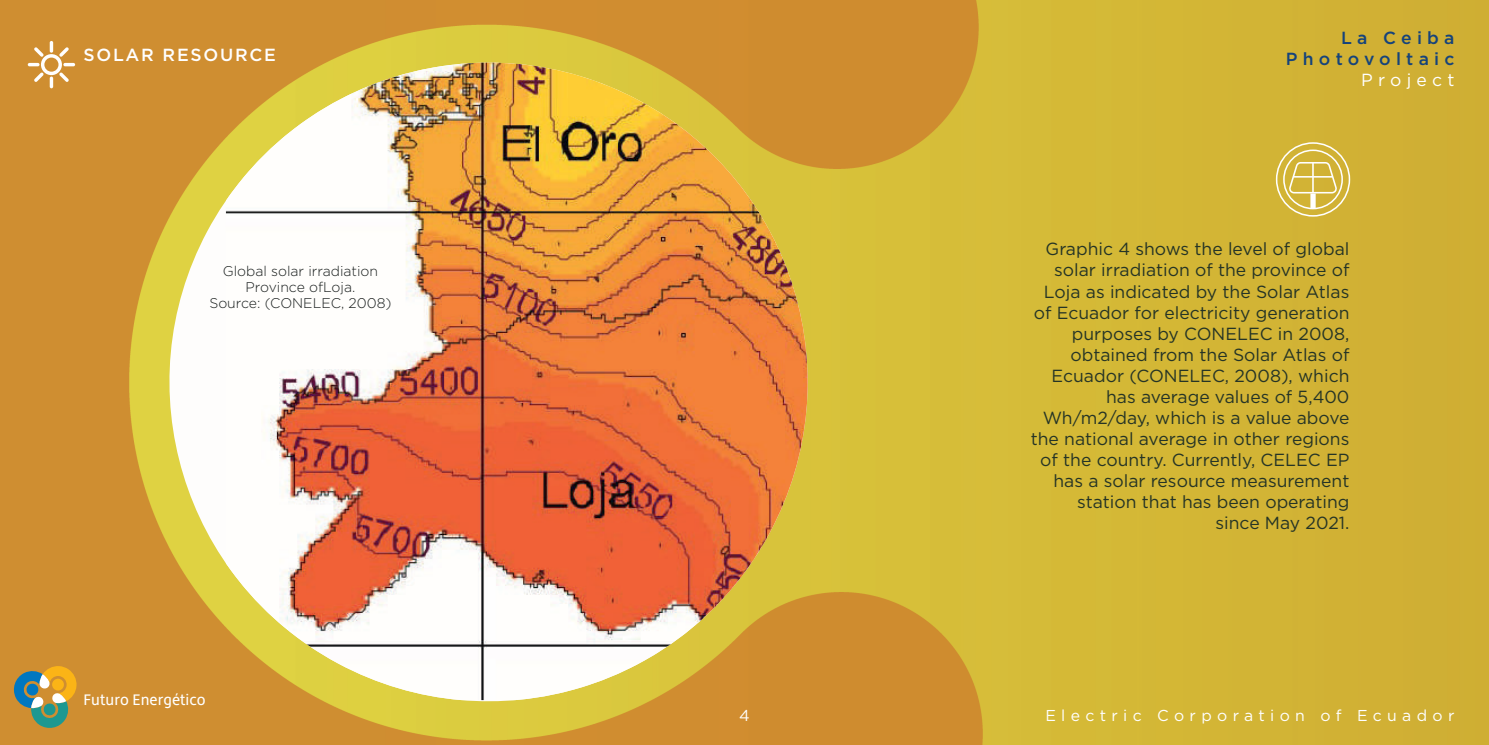
<style>
.page{position:relative;width:1489px;height:745px;background:#fff}
.page>*{position:absolute;margin:0;border:0;box-sizing:border-box;transform-origin:0 0}
.t1{font:17.5px/21px "Gotham";color:#253426;text-align:right}
.t2{font:500 17.5px/21px "Gotham";letter-spacing:.3em;color:#15437b;text-align:right}
.t3{font:500 17.5px "Gotham";letter-spacing:.1em;color:#fff}
.t4{font:17.5px "Gotham";letter-spacing:.3em;color:#fff}
.t5{font:15.75px "Gotham";letter-spacing:.34em;color:#fff}
.t6{font:15.75px "Hedley New";color:#fff}
.t7{font:300 14px/15.8px "Gotham";color:#181d1c;text-align:center}
</style>
<div class="page">
<img style="left:0;top:0;width:1488px;height:744px">
<svg style="left:11px;top:665px;width:66px;height:65px;background:#a1995d"></svg>
<svg style="left:124px;top:17px;width:729px;height:727px;background:#d8ab4a"></svg>
<img style="left:226px;top:63px;width:627px;height:636px">
<svg style="left:28px;top:41px;width:47px;height:47px"></svg>
<div style="left:1275px;top:142px;width:74px;height:74px;border:2px solid #fff;border-radius:50%"></div>
<div style="left:1282px;top:149px;width:60px;height:60px;border:2px solid #fff;border-radius:50%"></div>
<svg style="left:1288px;top:162px;width:48px;height:31px"></svg>
<div style="left:1310px;top:193px;width:5px;height:15px;background:#fff"></div>
<p class="t3" style="left:83px;top:43px;width:194px">SOLAR RESOURCE</p>
<p class="t7" style="left:209px;top:263px;width:184px">Global solar irradiation<br>Province ofLoja.<br>Source: (CONELEC, 2008)</p>
<p class="t6" style="left:83px;top:690px;width:124px">Futuro Energético</p>
<p class="t2" style="left:1285px;top:27px;width:170px">La Ceiba<br>Photovoltaic</p>
<p class="t4" style="left:1361px;top:69px;width:95px">Project</p>
<p class="t1" style="left:1030px;top:238px;width:320px">Graphic 4 shows the level of global solar irradiation of the province of<br>Loja as indicated by the Solar Atlas of Ecuador for electricity generation purposes by CONELEC in 2008, obtained from the Solar Atlas of<br>Ecuador (CONELEC, 2008), which has average values of 5,400<br>Wh/m2/day, which is a value above the national average in other regions of the country. Currently, CELEC EP has a solar resource measurement station that has been operating since May 2021.</p>
<p class="t5" style="left:739px;top:704px;width:12px">4</p>
<p class="t5" style="left:1045px;top:704px;width:410px">Electric Corporation of Ecuador</p>
</div>
